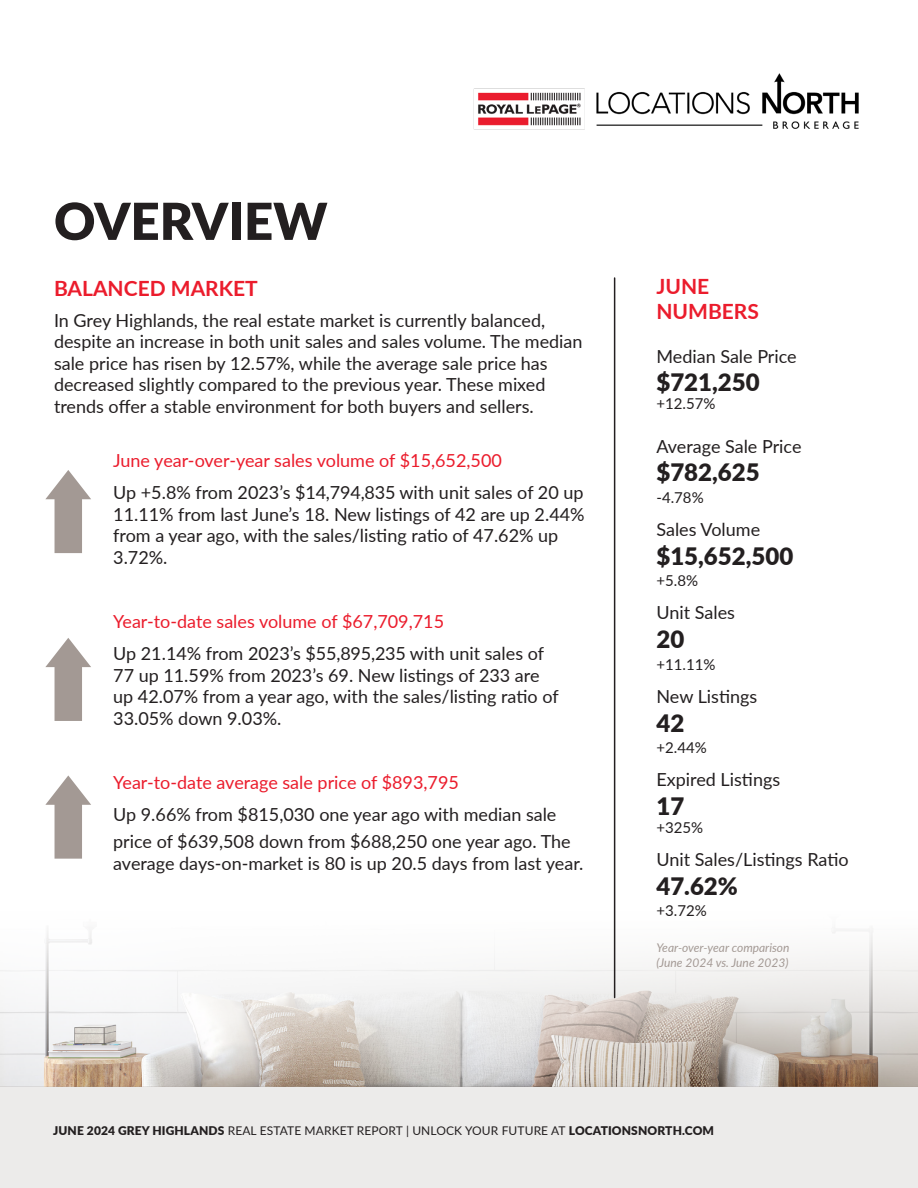
<style>
.page{position:relative;width:918px;height:1188px;background:#fff}
.page>*{position:absolute;margin:0;border:0;box-sizing:border-box;transform-origin:0 0}
.t1{font:900 51px "Lato";color:#231f20}
.t2{font:900 24px "Lato";color:#231f20}
.t3{font:700 21px/25.2px "Lato";color:#eb1c2c}
.t4{font:18px/21.6px "Lato";color:#231f20}
.t5{font:18px "Lato";color:#eb1c2c}
.t6{font:15px "Lato";color:#231f20}
.t7{font:12px "Lato";letter-spacing:.01em;color:#231f20}
.t8{font:italic 12px "Lato";color:#a39994}
.s1{font-weight:900}
</style>
<div class="page">
<img style="left:0;top:910px;width:918px;height:177px">
<div style="left:0;top:1087px;width:918px;height:101px;background:#ecebea"></div>
<img style="left:473px;top:73px;width:386px;height:57px">
<svg style="left:45px;top:470px;width:46px;height:83px"></svg>
<svg style="left:45px;top:775px;width:46px;height:84px"></svg>
<hr style="left:614px;top:278px;width:1px;height:720px;background:#231f20">
<svg style="left:45px;top:638px;width:46px;height:83px"></svg>
<p class="t1" style="left:54px;top:183px;width:275px">OVERVIEW</p>
<p class="t3" style="left:54px;top:275px;width:205px">BALANCED MARKET</p>
<p class="t4" style="left:54px;top:308px;width:530px">In Grey Highlands, the real estate market is currently balanced, despite an increase in both unit sales and sales volume. The median sale price has risen by 12.57%, while the average sale price has decreased slightly compared to the previous year. These mixed trends offer a stable environment for both buyers and sellers.</p>
<p class="t5" style="left:113px;top:447px;width:390px">June year-over-year sales volume of $15,652,500</p>
<p class="t4" style="left:113px;top:481px;width:473px">Up +5.8% from 2023’s $14,794,835 with unit sales of 20 up 11.11% from last June’s 18. New listings of 42 are up 2.44% from a year ago, with the sales/listing ratio of 47.62% up 3.72%.</p>
<p class="t5" style="left:113px;top:608px;width:332px">Year-to-date sales volume of $67,709,715</p>
<p class="t4" style="left:113px;top:642px;width:447px">Up 21.14% from 2023’s $55,895,235 with unit sales of 77 up 11.59% from 2023’s 69. New listings of 233 are up 42.07% from a year ago, with the sales/listing ratio of 33.05% down 9.03%.</p>
<p class="t5" style="left:113px;top:769px;width:347px">Year-to-date average sale price of $893,795</p>
<p class="t4" style="left:113px;top:800px;width:459px;line-height:27px">Up 9.66% from $815,030 one year ago with median sale price of $639,508 down from $688,250 one year ago. The</p>
<p class="t4" style="left:113px;top:852px;width:472px">average days-on-market is 80 is up 20.5 days from last year.</p>
<p class="t3" style="left:656px;top:273px;width:104px">JUNE<br>NUMBERS</p>
<p class="t4" style="left:656px;top:344px;width:142px">Median Sale Price</p>
<p class="t2" style="left:656px;top:365px;width:105px">$721,250</p>
<p class="t6" style="left:656px;top:393px;width:61px">+12.57%</p>
<p class="t4" style="left:656px;top:434px;width:147px">Average Sale Price</p>
<p class="t2" style="left:656px;top:455px;width:105px">$782,625</p>
<p class="t6" style="left:656px;top:487px;width:49px">-4.78%</p>
<p class="t4" style="left:656px;top:518px;width:105px">Sales Volume</p>
<p class="t2" style="left:656px;top:538px;width:138px">$15,652,500</p>
<p class="t6" style="left:656px;top:570px;width:43px">+5.8%</p>
<p class="t4" style="left:656px;top:601px;width:80px">Unit Sales</p>
<p class="t2" style="left:656px;top:621px;width:29px">20</p>
<p class="t6" style="left:656px;top:654px;width:61px">+11.11%</p>
<p class="t4" style="left:656px;top:685px;width:102px">New Listings</p>
<p class="t2" style="left:656px;top:705px;width:29px">42</p>
<p class="t6" style="left:656px;top:737px;width:52px">+2.44%</p>
<p class="t4" style="left:656px;top:768px;width:125px">Expired Listings</p>
<p class="t2" style="left:656px;top:788px;width:29px">17</p>
<p class="t6" style="left:656px;top:817px;width:48px">+325%</p>
<p class="t4" style="left:656px;top:848px;width:194px">Unit Sales/Listings Ratio</p>
<p class="t2" style="left:656px;top:868px;width:83px">47.62%</p>
<p class="t6" style="left:656px;top:900px;width:52px">+3.72%</p>
<p class="t8" style="left:656px;top:939px;width:135px">Year-over-year comparison</p>
<p class="t8" style="left:656px;top:954px;width:134px">(June 2024 vs. June 2023)</p>
<p class="t7" style="left:53px;top:1122px;width:662px"><span class="s1">JUNE 2024 GREY HIGHLANDS</span> REAL ESTATE MARKET REPORT | UNLOCK YOUR FUTURE AT <span class="s1">LOCATIONSNORTH.COM</span></p>
</div>
